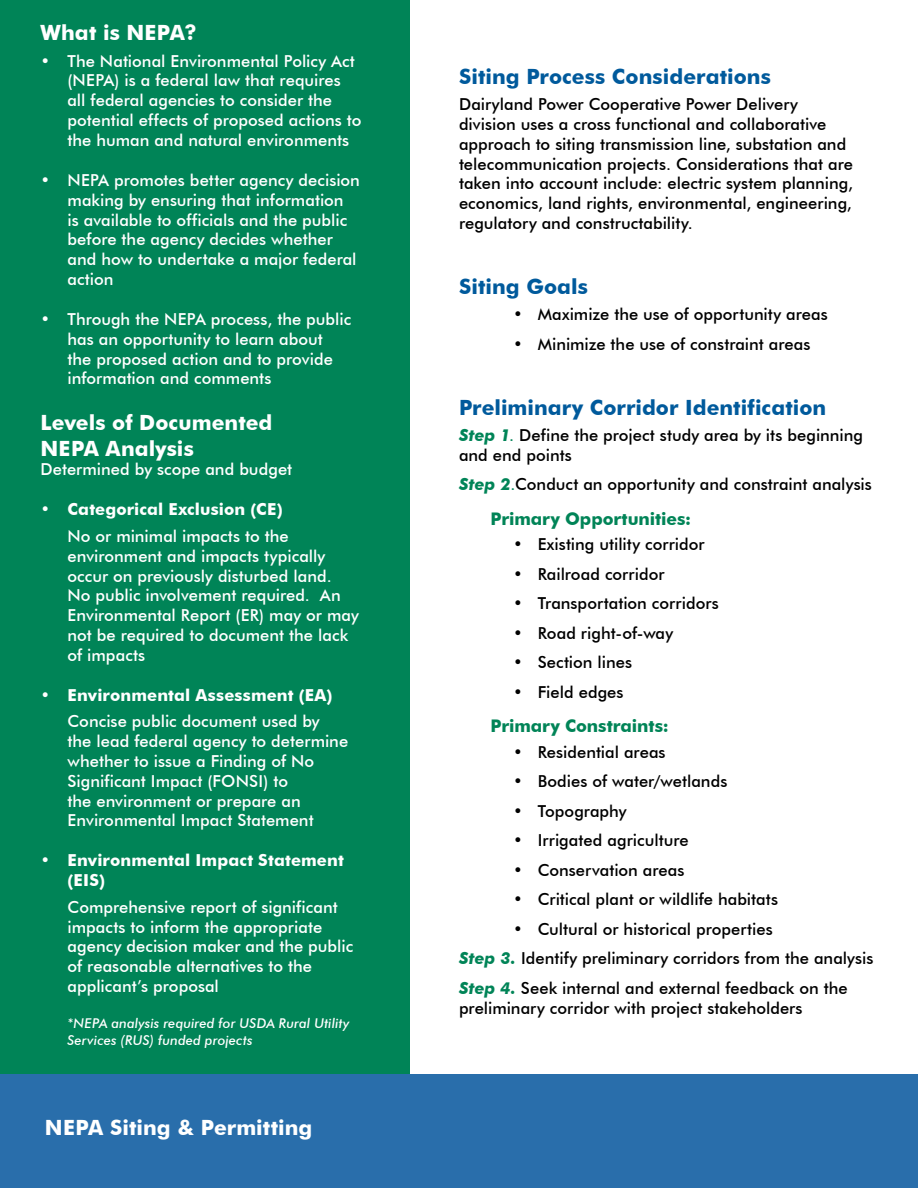
<style>
.page{position:relative;width:918px;height:1188px;background:#fff}
.page>*{position:absolute;margin:0;border:0;box-sizing:border-box;transform-origin:0 0}
.t1{font:700 21px "Futura BT";letter-spacing:.005em;color:#005a9c}
.t2{font:700 21px/25.5px "Futura BT";letter-spacing:.005em;color:#fff}
.t3{font:700 17.4px "Futura BT";letter-spacing:-.005em;color:#008457}
.t4{font:500 16.5px/19.8px "Futura BT";color:#fff}
.t5{font:500 16.5px/19.8px "Futura BT";color:#000}
.t6{font:700 16.5px/19.8px "Futura BT";letter-spacing:.005em;color:#fff}
.t7{font:italic 500 13.5px/16.2px "Futura BT";letter-spacing:.005em;color:#fff}
.s1{font-weight:700;font-style:italic;color:#008457}
.s2{color:#008457}
</style>
<div class="page">
<div style="left:0;top:0;width:410px;height:1188px;background:#008457"></div>
<div style="left:0;top:1075px;width:918px;height:113px;background:#296eab"></div>
<p class="t2" style="left:40px;top:20px;width:158px">What is NEPA?</p>
<p class="t4" style="left:67px;top:51px;width:295px;text-indent:-27px">• The National Environmental Policy Act (NEPA) is a federal law that requires all federal agencies to consider the potential effects of proposed actions to the human and natural environments</p>
<p class="t4" style="left:67px;top:170px;width:294px;text-indent:-27px">• NEPA promotes better agency decision making by ensuring that information<br>is available to officials and the public before the agency decides whether and how to undertake a major federal action</p>
<p class="t4" style="left:67px;top:309px;width:285px;text-indent:-27px">• Through the NEPA process, the public has an opportunity to learn about<br>the proposed action and to provide information and comments</p>
<p class="t2" style="left:40px;top:410px;width:233px">Levels of Documented<br>NEPA Analysis</p>
<p class="t4" style="left:40px;top:460px;width:253px">Determined by scope and budget</p>
<p class="t6" style="left:40px;top:500px;width:244px">• Categorical Exclusion (CE)</p>
<p class="t4" style="left:68px;top:526px;width:293px">No or minimal impacts to the environment and impacts typically occur on previously disturbed land.<br>No public involvement required. An<br>Environmental Report (ER) may or may not be required to document the lack of impacts</p>
<p class="t6" style="left:41px;top:685px;width:293px">• Environmental Assessment (EA)</p>
<p class="t4" style="left:68px;top:712px;width:282px">Concise public document used by<br>the lead federal agency to determine whether to issue a Finding of No<br>Significant Impact (FONSI) to<br>the environment or prepare an<br>Environmental Impact Statement</p>
<p class="t6" style="left:68px;top:851px;width:278px;text-indent:-27px">• Environmental Impact Statement (EIS)</p>
<p class="t4" style="left:68px;top:897px;width:287px">Comprehensive report of significant impacts to inform the appropriate agency decision maker and the public of reasonable alternatives to the applicant’s proposal</p>
<p class="t7" style="left:68px;top:1015px;width:283px">*NEPA analysis required for USDA Rural Utility<br>Services (RUS) funded projects</p>
<p class="t2" style="left:45px;top:1114px;width:269px">NEPA Siting &amp; Permitting</p>
<p class="t1" style="left:459px;top:63px;width:313px">Siting Process Considerations</p>
<p class="t5" style="left:459px;top:94px;width:396px">Dairyland Power Cooperative Power Delivery division uses a cross functional and collaborative approach to siting transmission line, substation and telecommunication projects. Considerations that are taken into account include: electric system planning, economics, land rights, environmental, engineering, regulatory and constructability.</p>
<p class="t1" style="left:459px;top:274px;width:131px">Siting Goals</p>
<p class="t5" style="left:513px;top:304px;width:316px">• Maximize the use of opportunity areas</p>
<p class="t5" style="left:513px;top:334px;width:299px">• Minimize the use of constraint areas</p>
<p class="t1" style="left:459px;top:394px;width:369px">Preliminary Corridor Identification</p>
<p class="t5" style="left:459px;top:425px;width:406px"><span class="s1">Step 1</span><span class="s2">.</span> Define the project study area by its beginning and end points</p>
<p class="t5" style="left:459px;top:475px;width:414px"><span class="s1">Step 2</span><span class="s2">.</span>Conduct an opportunity and constraint analysis</p>
<p class="t3" style="left:491px;top:508px;width:202px">Primary Opportunities:</p>
<p class="t5" style="left:513px;top:534px;width:193px">• Existing utility corridor</p>
<p class="t5" style="left:513px;top:564px;width:153px">• Railroad corridor</p>
<p class="t5" style="left:513px;top:593px;width:207px">• Transportation corridors</p>
<p class="t5" style="left:513px;top:623px;width:162px">• Road right-of-way</p>
<p class="t5" style="left:513px;top:652px;width:121px">• Section lines</p>
<p class="t5" style="left:513px;top:682px;width:112px">• Field edges</p>
<p class="t3" style="left:491px;top:716px;width:180px">Primary Constraints:</p>
<p class="t5" style="left:513px;top:742px;width:154px">• Residential areas</p>
<p class="t5" style="left:513px;top:771px;width:216px">• Bodies of water/wetlands</p>
<p class="t5" style="left:513px;top:801px;width:115px">• Topography</p>
<p class="t5" style="left:513px;top:830px;width:177px">• Irrigated agriculture</p>
<p class="t5" style="left:513px;top:860px;width:173px">• Conservation areas</p>
<p class="t5" style="left:513px;top:889px;width:267px">• Critical plant or wildlife habitats</p>
<p class="t5" style="left:459px;top:914px;width:416px;line-height:29.5px;text-indent:54px">• Cultural or historical properties<br><span class="s1">Step 3.</span> Identify preliminary corridors from the analysis<br><span class="s1">Step 4.</span> Seek internal and external feedback on the</p>
<p class="t5" style="left:459px;top:998px;width:345px">preliminary corridor with project stakeholders</p>
</div>
